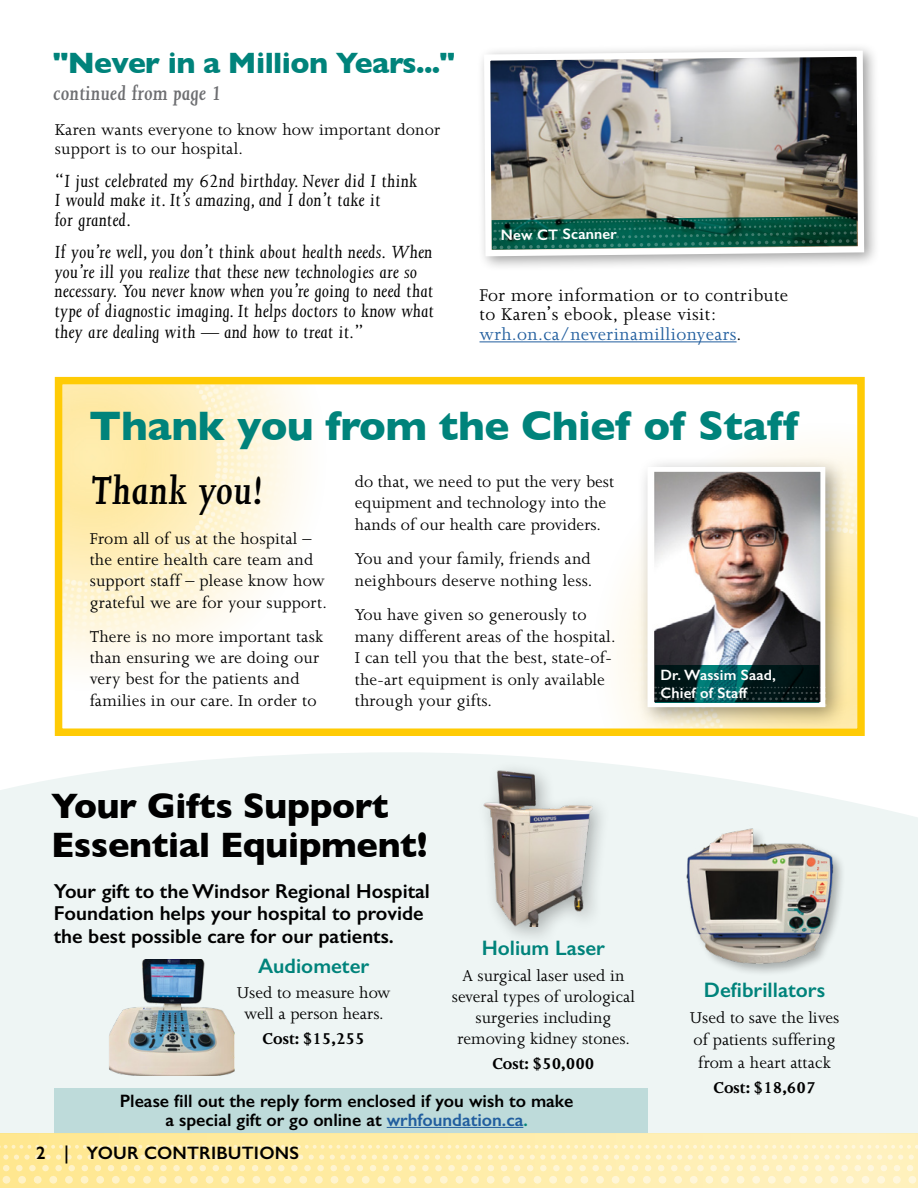
<style>
.page{position:relative;width:918px;height:1188px;background:#fff}
.page>*{position:absolute;margin:0;border:0;box-sizing:border-box;transform-origin:0 0}
.t1{font:italic 600 45px "Joanna";letter-spacing:.01em;color:#000}
.t2{font:700 42px "Gill Sans";letter-spacing:-.01em;color:#00837b}
.t3{font:700 36px/39px "Gill Sans";letter-spacing:-.01em;color:#000}
.t4{font:700 30px "Gill Sans";letter-spacing:-.02em;color:#00837b}
.t5{font:italic 600 22.5px "Joanna";letter-spacing:.01em;color:#6d6e71}
.t6{font:600 21px "Gill Sans";color:#00837b}
.t7{font:italic 20.25px/20px "Joanna";letter-spacing:.02em;color:#000}
.t8{font:600 20.25px/22.5px "Gill Sans";color:#000}
.t9{font:19.5px/19.5px "Joanna";letter-spacing:.02em;color:#000}
.t10{font:18px/21.5px "Joanna";letter-spacing:.01em;color:#000}
.t11{font:600 18px/19.5px "Gill Sans";color:#000;text-align:center}
.t12{font:700 18px "Joanna";color:#000}
.t13{font:600 15.15px "Gill Sans";color:#fff}
.t14{font:600 15px/18px "Gill Sans";letter-spacing:.01em;color:#fff}
.s1{font-style:normal;font-size:19.5px}
.s2{font-style:normal;font-size:18px}
.s3{font-size:19.5px}
.s4{font-size:20.25px}
.s5{color:#215e9e}
.s6{color:#00837b}
</style>
<div class="page">
<img style="left:64px;top:386px;width:238px;height:281px">
<img style="left:617px;top:447px;width:239px;height:280px">
<div style="left:0;top:752px;width:918px;height:381px;background:#eef5f4"></div>
<div style="left:0;top:1133px;width:918px;height:55px;background:linear-gradient(to right,#ffe78f,#fff2c2)"></div>
<svg style="left:0;top:1155px;width:918px;height:29px"></svg>
<svg style="left:0;top:1145px;width:918px;height:4px"></svg>
<div style="left:637px;top:456px;width:210px;height:274px;background:#000;opacity:.38"></div>
<img style="left:654px;top:473px;width:165px;height:228px">
<div style="left:648px;top:467px;width:177px;height:240px;border:5px solid #fff"></div>
<svg style="left:655px;top:665px;width:164px;height:22px;fill:#001718"></svg>
<svg style="left:655px;top:687px;width:170px;height:20px"></svg>
<div style="left:475px;top:761px;width:137px;height:187px;background:#000;opacity:.3"></div>
<img style="left:474px;top:755px;width:126px;height:172px">
<img style="left:677px;top:802px;width:168px;height:177px">
<img style="left:98px;top:959px;width:147px;height:117px">
<div style="left:54px;top:1089px;width:594px;height:44px;background:#bedbda"></div>
<hr style="left:387px;top:1127px;width:136px;height:1px;background:#215e9e">
<hr style="left:480px;top:341px;width:257px;height:1px;background:#215e9e">
<div style="left:476px;top:43px;width:404px;height:229px;background:#000;opacity:.38"></div>
<svg style="left:481px;top:47px;width:386px;height:212px"></svg>
<svg style="left:492px;top:216px;width:365px;height:35px"></svg>
<div style="left:55px;top:377px;width:810px;height:359px;border:8px solid #ffcb05"></div>
<h3 class="t4" style="left:53px;top:39px;width:403px">"Never in a Million Years..."</h3>
<p class="t5" style="left:53px;top:81px;width:170px">continued from page 1</p>
<p class="t10" style="left:55px;top:120px;width:387px;line-height:19.5px">Karen wants everyone to know how important donor support is to our hospital.</p>
<p class="t7" style="left:55px;top:171px;width:364px;line-height:19.5px"><span class="s1">“</span>I just celebrated my 62nd birthday. Never did I think<br>I would make it. It’s amazing, and I don’t take it<br>for granted.</p>
<p class="t7" style="left:55px;top:242px;width:381px">If you’re well, you don’t think about health needs. When you’re ill you realize that these new technologies are so necessary. You never know when you’re going to need that type of diagnostic imaging. It helps doctors to know what they are dealing with <span class="s2">—</span> and how to treat it<span class="s3">.</span><span class="s1">”</span></p>
<p class="t13" style="left:501px;top:226px;width:118px;rotate:-1deg">New CT Scanner</p>
<p class="t9" style="left:480px;top:285px;width:310px">For more information or to contribute to Karen<span class="s4">’</span>s ebook, please visit: <span class="s5">wrh.on.ca/neverinamillionyears</span>.</p>
<h2 class="t2" style="left:89px;top:393px;width:711px">Thank you from the Chief of Staff</h2>
<h1 class="t1" style="left:90px;top:466px;width:174px">Thank you!</h1>
<p class="t10" style="left:90px;top:528px;width:239px">From all of us at the hospital – the entire health care team and support staff – please know how grateful we are for your support.</p>
<p class="t10" style="left:90px;top:626px;width:235px">There is no more important task than ensuring we are doing our very best for the patients and families in our care. In order to</p>
<p class="t10" style="left:355px;top:471px;width:261px">do that, we need to put the very best equipment and technology into the hands of our health care providers.</p>
<p class="t10" style="left:355px;top:548px;width:239px">You and your family, friends and neighbours deserve nothing less.</p>
<p class="t10" style="left:355px;top:604px;width:262px">You have given so generously to many different areas of the hospital.<br>I can tell you that the best, state-of&shy;the-art equipment is only available through your gifts.</p>
<p class="t14" style="left:661px;top:666px;width:117px">Dr. Wassim Saad,<br>Chief of Staff</p>
<h3 class="t3" style="left:51px;top:786px;width:378px">Your Gifts Support<br>Essential Equipment!</h3>
<p class="t8" style="left:54px;top:879px;width:378px">Your gift to the Windsor Regional Hospital<br>Foundation helps your hospital to provide the best possible care for our patients.</p>
<p class="t6" style="left:258px;top:953px;width:113px">Audiometer</p>
<p class="t10" style="left:237px;top:982px;width:155px;line-height:21px;text-align:center">Used to measure how well a person hears.</p>
<p class="t12" style="left:263px;top:1029px;width:104px">Cost: $15,255</p>
<p class="t6" style="left:482px;top:936px;width:125px">Holium Laser</p>
<p class="t10" style="left:452px;top:965px;width:185px;line-height:21px;text-align:center">A surgical laser used in several types of urological surgeries including removing kidney stones.</p>
<p class="t12" style="left:492px;top:1054px;width:104px">Cost: $50,000</p>
<p class="t11" style="left:120px;top:1091px;width:455px">Please fill out the reply form enclosed if you wish to make a special gift or go online at <span class="s5">wrhfoundation.ca</span><span class="s6">.</span></p>
<p class="t11" style="left:36px;top:1143px;width:264px">2 | YOUR CONTRIBUTIONS</p>
<p class="t6" style="left:704px;top:978px;width:123px">Defibrillators</p>
<p class="t10" style="left:690px;top:1006px;width:151px;line-height:22.4px">Used to save the lives of patients suffering from a heart attack</p>
<p class="t12" style="left:714px;top:1078px;width:104px">Cost: $18,607</p>
</div>
